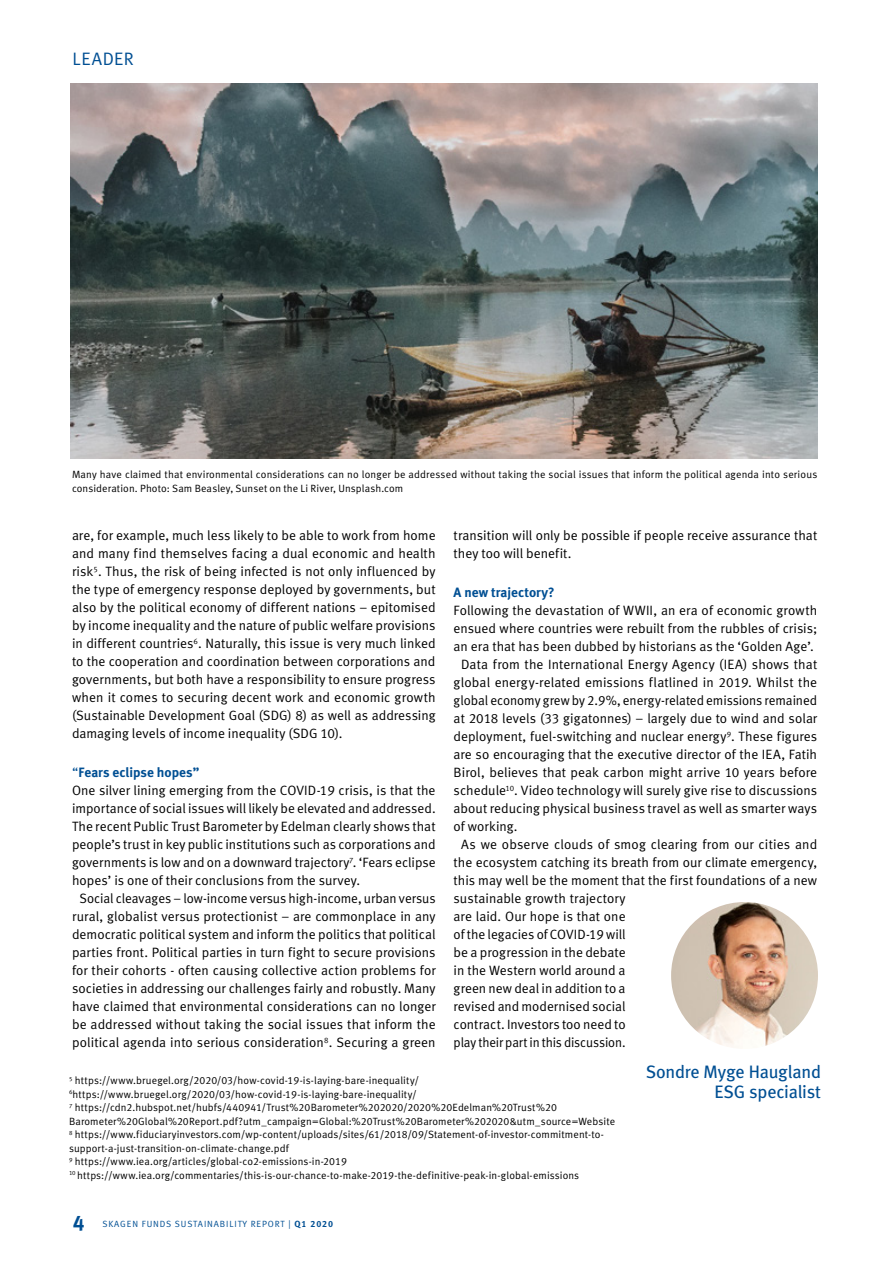
<style>
.page{position:relative;width:893px;height:1263px;background:#fff}
.page>*{position:absolute;margin:0;border:0;box-sizing:border-box;transform-origin:0 0}
.t1{font:21px "Meta Bold LF";color:#004f93}
.t2{font:18px/19.5px "Meta Book LF";letter-spacing:-.01em;color:#004f93;text-align:right}
.t3{font:18px "Meta Normal LF";letter-spacing:.035em;color:#004f93}
.t4{font:13.5px/18px "Meta Normal LF";letter-spacing:.005em;color:#000;text-align:justify}
.t5{font:700 13.5px "Meta";letter-spacing:.005em;color:#004f93}
.t6{font:13.5px "Meta Normal LF";letter-spacing:.005em;color:#000;scale:.95 1}
.t7{font:10.5px/13.5px "Meta Normal LF";letter-spacing:.01em;color:#000}
.t8{font:9px "Meta Normal LF";letter-spacing:.1em;color:#004f93}
.s1{font-family:"Meta Normal LF";font-weight:400}
.s2{font-style:inherit}
.s3{font-family:"Meta Bold LF"}
</style>
<div class="page">
<img style="left:671px;top:902px;width:147px;height:147px;border-radius:73px">
<img style="left:70px;top:84px;width:747px;height:374px">
<h2 class="t3" style="left:73px;top:48px;width:63px">LEADER</h2>
<p class="t7" style="left:72px;top:468px;width:747px">Many have claimed that environmental considerations can no longer be addressed without taking the social issues that inform the political agenda into serious consideration. Photo: Sam Beasley, Sunset on the Li River, Unsplash.com</p>
<p class="t4" style="left:454px;top:526px;width:365px">transition will only be possible if people receive assurance that they too will benefit.</p>
<p class="t5" style="left:454px;top:584px;width:102px">A new trajectory?</p>
<p class="t4" style="left:454px;top:601px;width:365px">Following the devastation of WWII, an era of economic growth</p>
<p class="t4" style="left:454px;top:619px;width:365px">ensued where countries were rebuilt from the rubbles of crisis;</p>
<p class="t4" style="left:454px;top:637px;width:362px">an era that has been dubbed by historians as the ‘Golden Age’.</p>
<p class="t4" style="left:461px;top:655px;width:358px">Data from the International Energy Agency (IEA) shows that</p>
<p class="t4" style="left:454px;top:673px;width:365px">global energy-related emissions flatlined in 2019. Whilst the</p>
<p class="t4" style="left:454px;top:691px;width:365px">global economy grew by 2.9%, energy-related emissions remained</p>
<p class="t4" style="left:454px;top:709px;width:365px">at 2018 levels (33 gigatonnes) – largely due to wind and solar</p>
<p class="t4" style="left:454px;top:727px;width:365px">deployment, fuel-switching and nuclear energy<sup>9</sup>. These figures</p>
<p class="t4" style="left:454px;top:745px;width:365px">are so encouraging that the executive director of the IEA, Fatih</p>
<p class="t4" style="left:454px;top:763px;width:365px">Birol, believes that peak carbon might arrive 10 years before</p>
<p class="t4" style="left:454px;top:781px;width:365px">schedule<sup>10</sup>. Video technology will surely give rise to discussions</p>
<p class="t4" style="left:454px;top:799px;width:365px">about reducing physical business travel as well as smarter ways</p>
<p class="t4" style="left:454px;top:817px;width:65px">of working.</p>
<p class="t4" style="left:461px;top:835px;width:358px">As we observe clouds of smog clearing from our cities and</p>
<p class="t4" style="left:454px;top:853px;width:365px">the ecosystem catching its breath from our climate emergency,</p>
<p class="t4" style="left:454px;top:871px;width:365px">this may well be the moment that the first foundations of a new</p>
<p class="t4" style="left:454px;top:889px;width:173px">sustainable growth trajectory</p>
<p class="t4" style="left:454px;top:907px;width:173px">are laid. Our hope is that one</p>
<p class="t4" style="left:454px;top:925px;width:173px">of the legacies of COVID-19 will</p>
<p class="t4" style="left:454px;top:943px;width:173px">be a progression in the debate</p>
<p class="t4" style="left:454px;top:961px;width:173px">in the Western world around a</p>
<p class="t4" style="left:454px;top:979px;width:173px">green new deal in addition to a</p>
<p class="t4" style="left:454px;top:997px;width:173px">revised and modernised social</p>
<p class="t4" style="left:454px;top:1015px;width:173px">contract. Investors too need to</p>
<p class="t6" style="left:454px;top:1035px;width:183px">play their part in this discussion.</p>
<h2 class="t2" style="left:646px;top:1062px;width:177px">Sondre Myge Haugland<br>ESG specialist</h2>
<p class="t4" style="left:72px;top:526px;width:365px">are, for example, much less likely to be able to work from home and many find themselves facing a dual economic and health risk<sup>5</sup>. Thus, the risk of being infected is not only influenced by the type of emergency response deployed by governments, but also by the political economy of different nations – epitomised by income inequality and the nature of public welfare provisions in different countries<sup>6</sup>. Naturally, this issue is very much linked to the cooperation and coordination between corporations and governments, but both have a responsibility to ensure progress when it comes to securing decent work and economic growth (Sustainable Development Goal (SDG) 8) as well as addressing damaging levels of income inequality (SDG 10).</p>
<p class="t5" style="left:72px;top:764px;width:129px"><span class="s1">“</span>Fears eclipse hopes”</p>
<p class="t4" style="left:72px;top:781px;width:365px">One silver lining emerging from the COVID-19 crisis, is that the</p>
<p class="t4" style="left:72px;top:799px;width:365px">importance of social issues will likely be elevated and addressed.</p>
<p class="t4" style="left:72px;top:817px;width:365px">The recent Public Trust Barometer by Edelman clearly shows that</p>
<p class="t4" style="left:72px;top:835px;width:365px">people’s trust in key public institutions such as corporations and</p>
<p class="t4" style="left:72px;top:853px;width:365px">governments is low and on a downward trajectory<sup>7</sup>. ‘Fears eclipse</p>
<p class="t4" style="left:72px;top:871px;width:290px">hopes’ is one of their conclusions from the survey.</p>
<p class="t4" style="left:80px;top:889px;width:358px">Social cleavages – low-income versus high-income, urban versus</p>
<p class="t4" style="left:72px;top:907px;width:365px">rural, globalist versus protectionist – are commonplace in any</p>
<p class="t4" style="left:72px;top:925px;width:365px">democratic political system and inform the politics that political</p>
<p class="t4" style="left:72px;top:943px;width:365px">parties front. Political parties in turn fight to secure provisions</p>
<p class="t4" style="left:72px;top:961px;width:365px">for their cohorts - often causing collective action problems for</p>
<p class="t4" style="left:72px;top:979px;width:365px">societies in addressing our challenges fairly and robustly. Many</p>
<p class="t4" style="left:72px;top:997px;width:365px">have claimed that environmental considerations can no longer</p>
<p class="t4" style="left:72px;top:1015px;width:365px">be addressed without taking the social issues that inform the</p>
<p class="t4" style="left:72px;top:1033px;width:365px">political agenda into serious consideration<sup>8</sup>. Securing a green</p>
<p class="t7" style="left:69px;top:1073px;width:547px"><sup>5</sup> https://www.bruegel.org/2020/03/how-covid-19-is-laying-bare-inequality/ <sup>6</sup>https://www.bruegel.org/2020/03/how-covid-19-is-laying-bare-inequality/<br><sup>7</sup> https://cdn2.hubspot.net/hubfs/440941/Trust%20Barometer%202020/2020%20Edelman%20Trust%20<br>Barometer%20Global%20Report.pdf?utm_campaign=Global:%20Trust%20Barometer%202020&amp;utm_source=Website <sup>8</sup> https://www.fiduciaryinvestors.com/wp-content/uploads/sites/61/2018/09/Statement-of-investor-commitment-to&shy;support-a-just-transition-on-climate-change.pdf<br><sup>9</sup> https://www.iea.org/articles/global-co2-emissions-in-2019<br><sup>10</sup> https://www.iea.org/commentaries/this-is-our-chance-to-make-2019-the-definitive-peak-in-global-emissions</p>
<h1 class="t1" style="left:73px;top:1210px;width:13px">4</h1>
<p class="t8" style="left:102px;top:1219px;width:232px">SKAGEN F<span class="s2">UNDS</span> SUSTAINABILITY <span class="s2">REPORT</span> | <span class="s3">Q1 2020</span></p>
</div>
